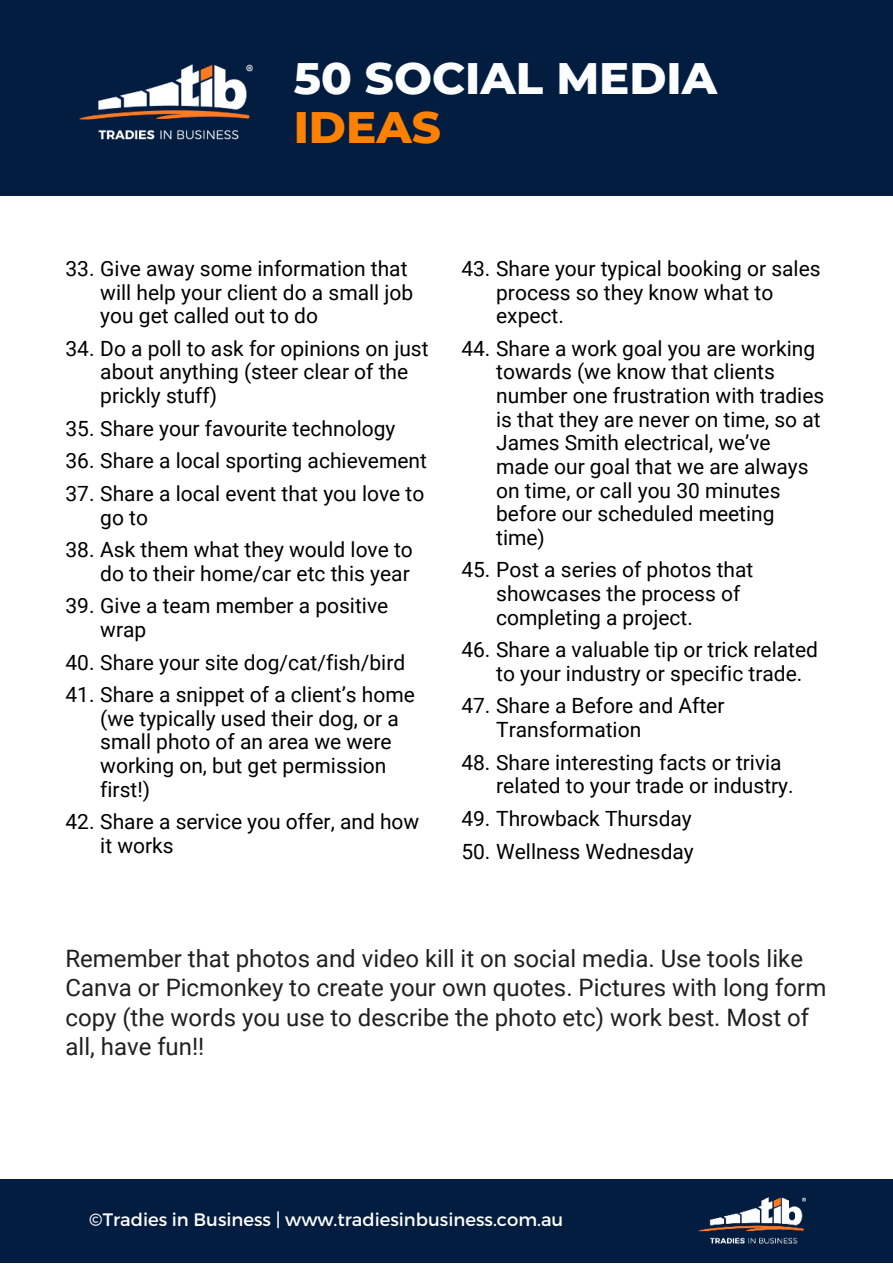
<style>
.page{position:relative;width:893px;height:1264px;background:#fff}
.page>*{position:absolute;margin:0;border:0;box-sizing:border-box;transform-origin:0 0}
.t1{font:800 45px "Montserrat";color:#fcfdff}
.t2{font:800 45px "Montserrat";color:#ff8101}
.t3{font:24px/29.2px "Roboto";color:#221f1f}
.t4{font:21px/23.5px "Roboto";color:#000}
.t5{font:18px "Montserrat";color:#fff}
</style>
<div class="page">
<div style="left:0;top:0;width:892px;height:196px;background:#031d40"></div>
<img style="left:79px;top:64px;width:174px;height:76px">
<div style="left:0;top:1179px;width:892px;height:83px;background:#031d40"></div>
<img style="left:698px;top:1197px;width:108px;height:47px">
<h1 class="t1" style="left:294px;top:45px;width:425px">50 SOCIAL MEDIA</h1>
<h1 class="t2" style="left:294px;top:94px;width:148px">IDEAS</h1>
<p class="t4" style="left:100px;top:256px;width:314px;text-indent:-35px">33. Give away some information that will help your client do a small job you get called out to do</p>
<p class="t4" style="left:100px;top:336px;width:330px;text-indent:-35px">34. Do a poll to ask for opinions on just about anything (steer clear of the prickly stuff)</p>
<p class="t4" style="left:65px;top:415px;width:331px">35. Share your favourite technology</p>
<p class="t4" style="left:65px;top:448px;width:363px">36. Share a local sporting achievement</p>
<p class="t4" style="left:100px;top:481px;width:325px;text-indent:-35px">37. Share a local event that you love to go to</p>
<p class="t4" style="left:65px;top:537px;width:349px;text-align:right">38. Ask them what they would love to do to their home/car etc this year</p>
<p class="t4" style="left:100px;top:593px;width:289px;text-indent:-35px">39. Give a team member a positive wrap</p>
<p class="t4" style="left:65px;top:649px;width:341px">40. Share your site dog/cat/fish/bird</p>
<p class="t4" style="left:100px;top:682px;width:316px;text-indent:-35px">41. Share a snippet of a client’s home (we typically used their dog, or a small photo of an area we were working on, but get permission first!)</p>
<p class="t4" style="left:100px;top:809px;width:320px;text-indent:-35px">42. Share a service you offer, and how it works</p>
<p class="t4" style="left:496px;top:256px;width:326px;text-indent:-35px">43. Share your typical booking or sales process so they know what to expect.</p>
<p class="t4" style="left:496px;top:336px;width:329px;text-indent:-35px">44. Share a work goal you are working towards (we know that clients number one frustration with tradies is that they are never on time, so at<br>James Smith electrical, we’ve made our goal that we are always on time, or call you 30 minutes before our scheduled meeting time)</p>
<p class="t4" style="left:496px;top:557px;width:259px;text-indent:-35px">45. Post a series of photos that showcases the process of completing a project.</p>
<p class="t4" style="left:496px;top:637px;width:323px;text-indent:-35px">46. Share a valuable tip or trick related to your industry or specific trade.</p>
<p class="t4" style="left:496px;top:693px;width:230px;text-indent:-35px">47. Share a Before and After<br>Transformation</p>
<p class="t4" style="left:496px;top:749px;width:299px;text-indent:-35px">48. Share interesting facts or trivia related to your trade or industry.</p>
<p class="t4" style="left:461px;top:805px;width:232px">49. Throwback Thursday</p>
<p class="t4" style="left:461px;top:838px;width:234px">50. Wellness Wednesday</p>
<p class="t3" style="left:65px;top:943px;width:762px">Remember that photos and video kill it on social media. Use tools like Canva or Picmonkey to create your own quotes. Pictures with long form copy (the words you use to describe the photo etc) work best. Most of all, have fun!!</p>
<p class="t5" style="left:89px;top:1208px;width:475px">©Tradies in Business | www.tradiesinbusiness.com.au</p>
</div>
